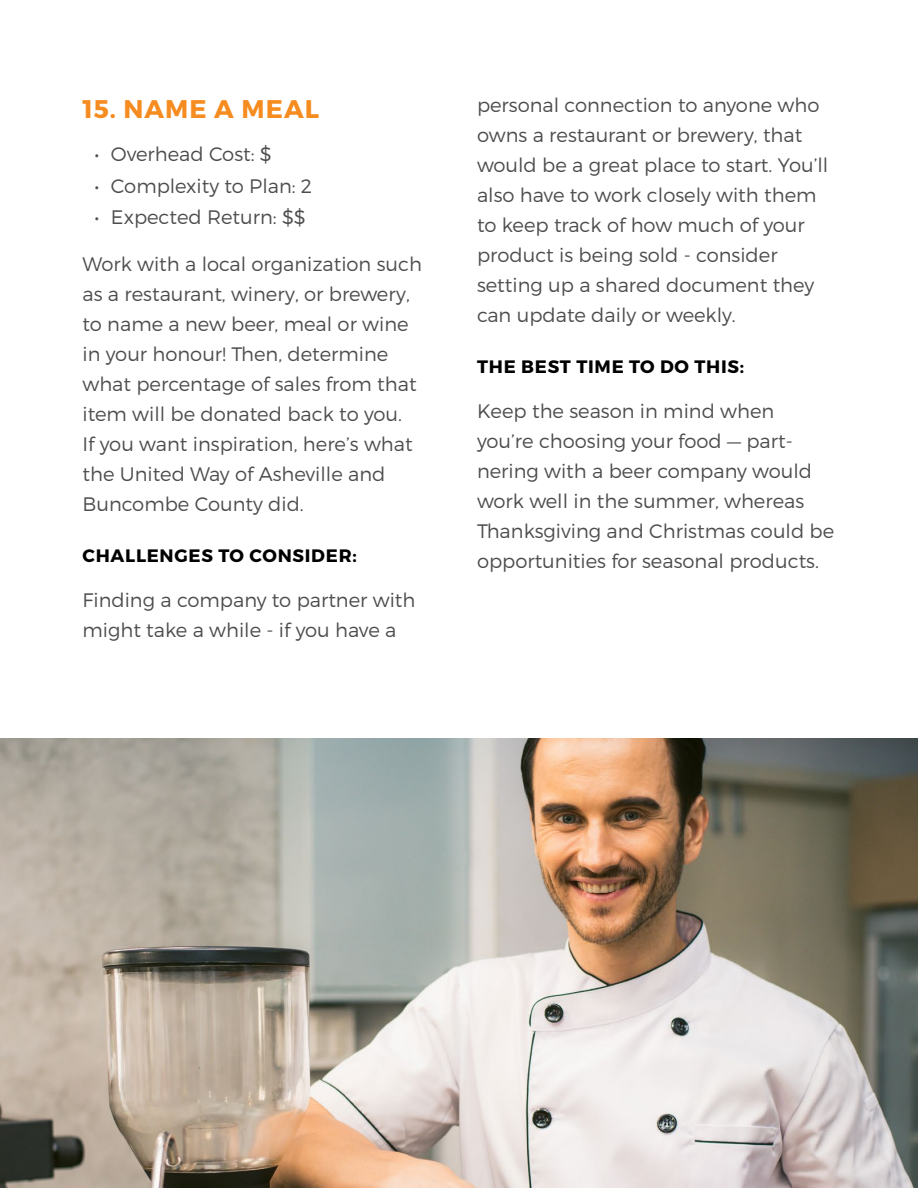
<style>
.page{position:relative;width:918px;height:1188px;background:#fff}
.page>*{position:absolute;margin:0;border:0;box-sizing:border-box;transform-origin:0 0}
.t1{font:700 25.5px "Montserrat";letter-spacing:.04em;color:#f68b1f}
.t2{font:300 19.5px/30px "Montserrat";color:#4d4d4f}
.t3{font:700 18px "Montserrat";letter-spacing:.04em;color:#000}
</style>
<div class="page">
<img style="left:0;top:738px;width:918px;height:450px">
<h1 class="t1" style="left:82px;top:93px;width:238px">15. NAME A MEAL</h1>
<p class="t2" style="left:94px;top:139px;width:179px">• Overhead Cost: $</p>
<p class="t2" style="left:94px;top:170px;width:219px">• Complexity to Plan: 2</p>
<p class="t2" style="left:94px;top:202px;width:213px">• Expected Return: $$</p>
<p class="t2" style="left:82px;top:248px;width:341px">Work with a local organization such as a restaurant, winery, or brewery, to name a new beer, meal or wine in your honour! Then, determine what percentage of sales from that item will be donated back to you.<br>If you want inspiration, here’s what the United Way of Asheville and<br>Buncombe County did.</p>
<p class="t3" style="left:83px;top:544px;width:276px">CHALLENGES TO CONSIDER:</p>
<p class="t2" style="left:82px;top:584px;width:334px">Finding a company to partner with might take a while - if you have a</p>
<p class="t2" style="left:477px;top:90px;width:353px">personal connection to anyone who owns a restaurant or brewery, that would be a great place to start. You’ll also have to work closely with them to keep track of how much of your product is being sold - consider setting up a shared document they can update daily or weekly.</p>
<p class="t3" style="left:477px;top:355px;width:268px">THE BEST TIME TO DO THIS:</p>
<p class="t2" style="left:477px;top:396px;width:359px">Keep the season in mind when you’re choosing your food — part&shy;nering with a beer company would work well in the summer, whereas Thanksgiving and Christmas could be opportunities for seasonal products.</p>
</div>
